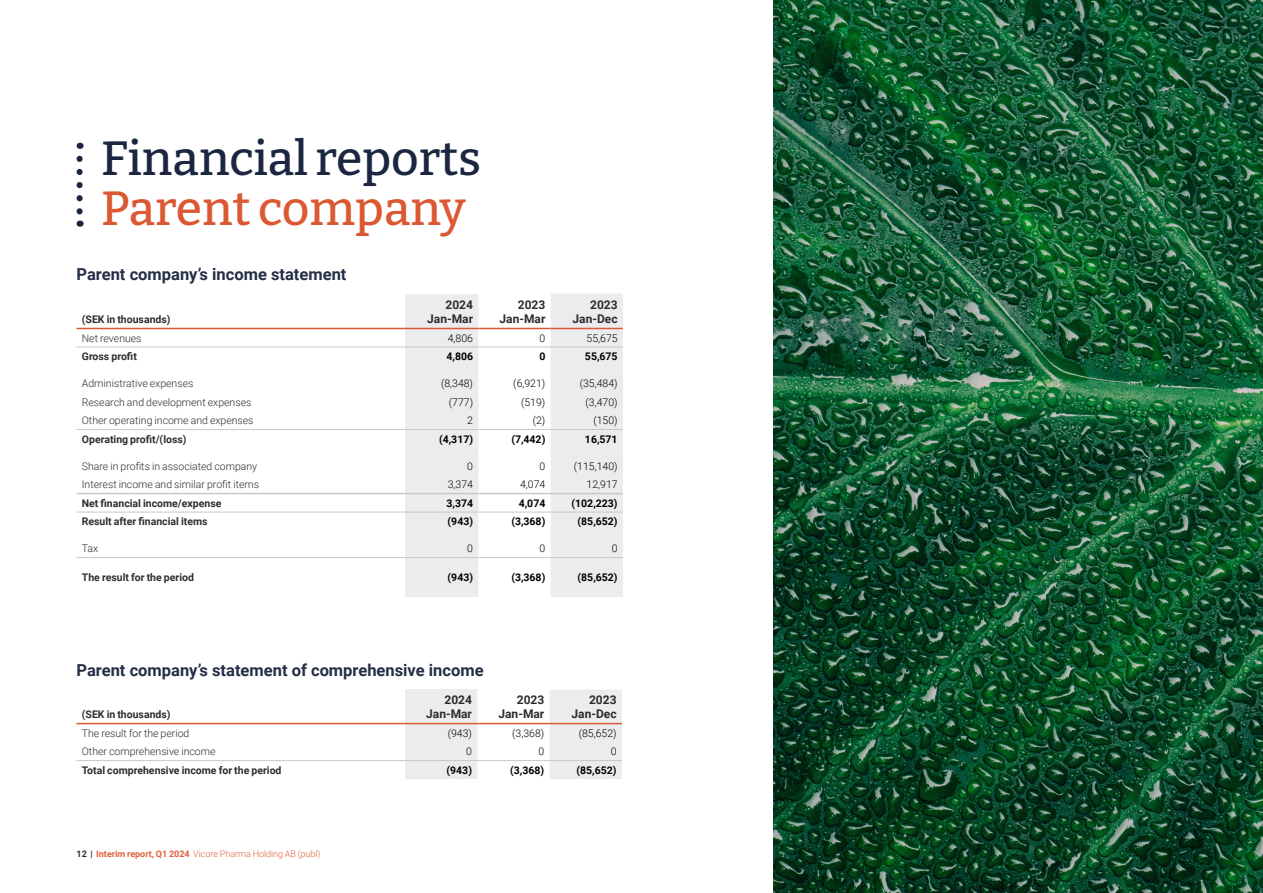
<style>
.page{position:relative;width:1263px;height:893px;background:#fff}
.page>*{position:absolute;margin:0;border:0;box-sizing:border-box;transform-origin:0 0}
.Vicore_-_Rubrik_1{font:500 48px/49.5px "Bitter";color:#1b2741}
.Vicore_-_Rubrik_2{font:700 16.5px "Roboto";color:#252e47}
.Tabell_H1_höger{font:700 12px/14.4px "Roboto";color:#2e2b2c;text-align:right}
.Tabell_bröd{font:300 10.5px "Roboto";color:#2e2b2c}
.Tabell_-_bröd_höger{font:300 10.5px "Roboto";color:#000}
.Tabell_-_bröd_höger-2{font:700 10.5px "Roboto";color:#000}
.Tabell_-_h3{font:700 10.5px "Roboto";color:#312f30}
.Tabell_bröd-2{font:700 10.5px "Roboto";color:#2e2b2c}
.Tabell_H1{font:700 10.5px "Roboto";color:#2e2b2c}
.t1{font:300 9px "Roboto";color:#df613a}
.s1{color:#dc5833}
.s2{font-weight:700;color:#312f30}
.s3{font-weight:700}
</style>
<div class="page">
<svg style="left:77px;top:159px;width:6px;height:68px"></svg>
<img style="left:774px;top:0;width:489px;height:893px">
<svg style="left:405px;top:294px;width:218px;height:303px;fill:#ececee"></svg>
<hr style="left:551px;top:328px;width:72px;height:1px;background:#dc5833">
<hr style="left:77px;top:328px;width:328px;height:1px;background:#dc5833">
<hr style="left:77px;top:347px;width:328px;height:1px;background:#c7c8ca">
<hr style="left:405px;top:347px;width:73px;height:1px;background:#c7c8ca">
<hr style="left:478px;top:347px;width:73px;height:1px;background:#c7c8ca">
<hr style="left:551px;top:347px;width:72px;height:1px;background:#c7c8ca">
<hr style="left:77px;top:429px;width:328px;height:1px;background:#c7c8ca">
<hr style="left:405px;top:429px;width:73px;height:1px;background:#c7c8ca">
<hr style="left:478px;top:429px;width:73px;height:1px;background:#c7c8ca">
<hr style="left:551px;top:429px;width:72px;height:1px;background:#c7c8ca">
<hr style="left:77px;top:512px;width:328px;height:1px;background:#c7c8ca">
<hr style="left:405px;top:512px;width:73px;height:1px;background:#c7c8ca">
<hr style="left:478px;top:512px;width:73px;height:1px;background:#c7c8ca">
<hr style="left:551px;top:512px;width:72px;height:1px;background:#c7c8ca">
<hr style="left:77px;top:557px;width:328px;height:1px;background:#c7c8ca">
<hr style="left:405px;top:557px;width:73px;height:1px;background:#c7c8ca">
<hr style="left:478px;top:557px;width:73px;height:1px;background:#c7c8ca">
<hr style="left:551px;top:557px;width:72px;height:1px;background:#c7c8ca">
<hr style="left:77px;top:493px;width:328px;height:1px;background:#c7c8ca">
<hr style="left:405px;top:493px;width:73px;height:1px;background:#c7c8ca">
<hr style="left:478px;top:493px;width:73px;height:1px;background:#c7c8ca">
<hr style="left:551px;top:493px;width:72px;height:1px;background:#c7c8ca">
<hr style="left:405px;top:328px;width:73px;height:1px;background:#dc5833">
<hr style="left:478px;top:328px;width:73px;height:1px;background:#dc5833">
<svg style="left:405px;top:689px;width:217px;height:90px"></svg>
<hr style="left:550px;top:723px;width:72px;height:1px;background:#dc5833">
<hr style="left:77px;top:723px;width:328px;height:1px;background:#dc5833">
<hr style="left:77px;top:760px;width:328px;height:1px;background:#c7c8ca">
<hr style="left:405px;top:760px;width:72px;height:1px;background:#c7c8ca">
<hr style="left:477px;top:760px;width:73px;height:1px;background:#c7c8ca">
<hr style="left:550px;top:760px;width:72px;height:1px;background:#c7c8ca">
<hr style="left:405px;top:723px;width:72px;height:1px;background:#dc5833">
<hr style="left:477px;top:723px;width:73px;height:1px;background:#dc5833">
<p class="Vicore_-_Rubrik_1" style="left:101px;top:132px;width:381px">Financial reports<br><span class="s1">Parent company</span></p>
<p class="Vicore_-_Rubrik_2" style="left:77px;top:263px;width:271px">Parent company’s income statement</p>
<p class="Tabell_H1" style="left:82px;top:312px;width:90px">(SEK in thousands)</p>
<p class="Tabell_H1_höger" style="left:427px;top:297px;width:47px">2024<br>Jan-Mar</p>
<p class="Tabell_H1_höger" style="left:499px;top:297px;width:47px">2023<br>Jan-Mar</p>
<p class="Tabell_H1_höger" style="left:573px;top:297px;width:47px">2023<br>Jan-Dec</p>
<p class="Tabell_bröd" style="left:82px;top:331px;width:61px">Net revenues</p>
<p class="Tabell_-_bröd_höger" style="left:448px;top:331px;width:27px">4,806</p>
<p class="Tabell_-_bröd_höger" style="left:539px;top:331px;width:7px">0</p>
<p class="Tabell_-_bröd_höger" style="left:586px;top:331px;width:33px">55,675</p>
<p class="Tabell_-_h3" style="left:82px;top:349px;width:57px">Gross profit</p>
<p class="Tabell_-_bröd_höger-2" style="left:446px;top:349px;width:28px">4,806</p>
<p class="Tabell_-_bröd_höger-2" style="left:539px;top:349px;width:8px">0</p>
<p class="Tabell_-_bröd_höger-2" style="left:585px;top:349px;width:34px">55,675</p>
<p class="Tabell_bröd" style="left:82px;top:376px;width:113px">Administrative expenses</p>
<p class="Tabell_-_bröd_höger" style="left:441px;top:376px;width:34px">(8,348)</p>
<p class="Tabell_-_bröd_höger" style="left:513px;top:376px;width:34px">(6,921)</p>
<p class="Tabell_-_bröd_höger" style="left:580px;top:376px;width:39px">(35,484)</p>
<p class="Tabell_bröd" style="left:82px;top:395px;width:171px">Research and development expenses</p>
<p class="Tabell_-_bröd_höger" style="left:449px;top:395px;width:26px">(777)</p>
<p class="Tabell_-_bröd_höger" style="left:521px;top:395px;width:26px">(519)</p>
<p class="Tabell_-_bröd_höger" style="left:586px;top:395px;width:34px">(3,470)</p>
<p class="Tabell_bröd" style="left:82px;top:413px;width:173px">Other operating income and expenses</p>
<p class="Tabell_-_bröd_höger" style="left:467px;top:413px;width:7px">2</p>
<p class="Tabell_-_bröd_höger" style="left:533px;top:413px;width:14px">(2)</p>
<p class="Tabell_-_bröd_höger" style="left:593px;top:413px;width:26px">(150)</p>
<p class="Tabell_-_h3" style="left:82px;top:432px;width:106px">Operating profit/(loss)</p>
<p class="Tabell_-_bröd_höger-2" style="left:439px;top:432px;width:36px">(4,317)</p>
<p class="Tabell_-_bröd_höger-2" style="left:511px;top:432px;width:36px">(7,442)</p>
<p class="Tabell_-_bröd_höger-2" style="left:585px;top:432px;width:34px">16,571</p>
<p class="Tabell_bröd" style="left:82px;top:459px;width:177px">Share in profits in associated company</p>
<p class="Tabell_-_bröd_höger" style="left:467px;top:459px;width:7px">0</p>
<p class="Tabell_-_bröd_höger" style="left:539px;top:459px;width:7px">0</p>
<p class="Tabell_-_bröd_höger" style="left:574px;top:459px;width:45px">(115,140)</p>
<p class="Tabell_bröd" style="left:82px;top:477px;width:179px">Interest income and similar profit items</p>
<p class="Tabell_-_bröd_höger" style="left:448px;top:477px;width:27px">3,374</p>
<p class="Tabell_-_bröd_höger" style="left:520px;top:477px;width:27px">4,074</p>
<p class="Tabell_-_bröd_höger" style="left:586px;top:477px;width:33px">12,917</p>
<p class="Tabell_bröd-2" style="left:82px;top:496px;width:141px">Net financial income/expense</p>
<p class="Tabell_-_bröd_höger-2" style="left:446px;top:496px;width:28px">3,374</p>
<p class="Tabell_-_bröd_höger-2" style="left:519px;top:496px;width:28px">4,074</p>
<p class="Tabell_-_bröd_höger-2" style="left:572px;top:496px;width:48px">(102,223)</p>
<p class="Tabell_-_h3" style="left:82px;top:514px;width:127px">Result after financial items</p>
<p class="Tabell_-_bröd_höger-2" style="left:448px;top:514px;width:27px">(943)</p>
<p class="Tabell_-_bröd_höger-2" style="left:511px;top:514px;width:36px">(3,368)</p>
<p class="Tabell_-_bröd_höger-2" style="left:578px;top:514px;width:42px">(85,652)</p>
<p class="Tabell_bröd" style="left:82px;top:541px;width:18px">Tax</p>
<p class="Tabell_-_bröd_höger" style="left:467px;top:541px;width:7px">0</p>
<p class="Tabell_-_bröd_höger" style="left:539px;top:541px;width:7px">0</p>
<p class="Tabell_-_bröd_höger" style="left:612px;top:541px;width:7px">0</p>
<p class="Tabell_-_h3" style="left:82px;top:570px;width:114px">The result for the period</p>
<p class="Tabell_-_bröd_höger-2" style="left:448px;top:570px;width:27px">(943)</p>
<p class="Tabell_-_bröd_höger-2" style="left:511px;top:570px;width:36px">(3,368)</p>
<p class="Tabell_-_bröd_höger-2" style="left:578px;top:570px;width:42px">(85,652)</p>
<p class="Vicore_-_Rubrik_2" style="left:77px;top:659px;width:409px">Parent company’s statement of comprehensive income</p>
<p class="Tabell_H1" style="left:82px;top:707px;width:90px">(SEK in thousands)</p>
<p class="Tabell_H1_höger" style="left:426px;top:692px;width:47px">2024<br>Jan-Mar</p>
<p class="Tabell_H1_höger" style="left:498px;top:692px;width:47px">2023<br>Jan-Mar</p>
<p class="Tabell_H1_höger" style="left:571px;top:692px;width:47px">2023<br>Jan-Dec</p>
<p class="Tabell_bröd" style="left:82px;top:726px;width:109px">The result for the period</p>
<p class="Tabell_-_bröd_höger" style="left:448px;top:726px;width:26px">(943)</p>
<p class="Tabell_-_bröd_höger" style="left:512px;top:726px;width:34px">(3,368)</p>
<p class="Tabell_-_bröd_höger" style="left:579px;top:726px;width:39px">(85,652)</p>
<p class="Tabell_bröd" style="left:82px;top:744px;width:135px">Other comprehensive income</p>
<p class="Tabell_-_bröd_höger" style="left:466px;top:744px;width:7px">0</p>
<p class="Tabell_-_bröd_höger" style="left:538px;top:744px;width:7px">0</p>
<p class="Tabell_-_bröd_höger" style="left:611px;top:744px;width:7px">0</p>
<p class="Tabell_bröd-2" style="left:82px;top:763px;width:201px">Total comprehensive income for the period</p>
<p class="Tabell_-_bröd_höger-2" style="left:447px;top:763px;width:27px">(943)</p>
<p class="Tabell_-_bröd_höger-2" style="left:510px;top:763px;width:36px">(3,368)</p>
<p class="Tabell_-_bröd_höger-2" style="left:576px;top:763px;width:42px">(85,652)</p>
<p class="t1" style="left:77px;top:847px;width:245px"><span class="s2">12 |</span> <span class="s3">Interim report, Q1 2024</span> Vicore Pharma Holding AB (publ)</p>
</div>
